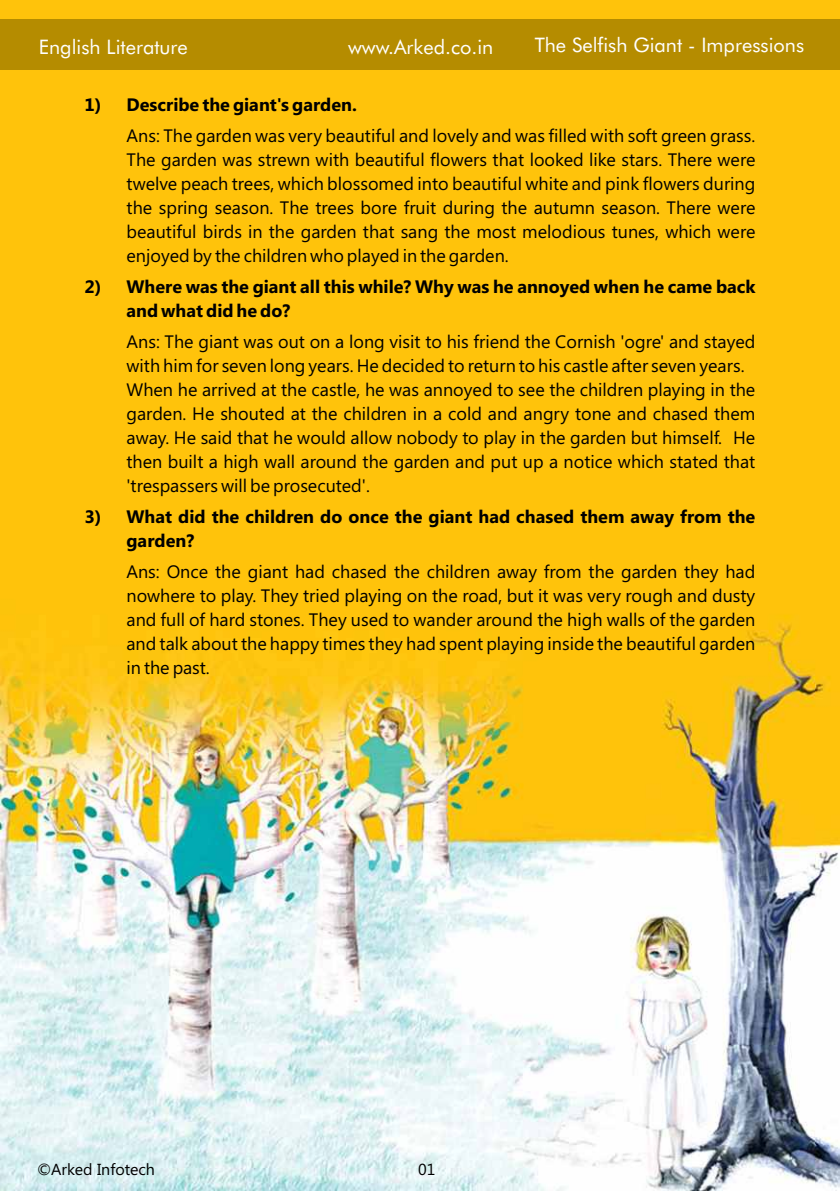
<style>
.page{position:relative;width:840px;height:1191px;background:#fff}
.page>*{position:absolute;margin:0;border:0;box-sizing:border-box;transform-origin:0 0}
.t1{font:20px "Futura BT";color:#fff}
.t2{font:18px/24px "Segoe UI";color:#000;text-align:justify}
.t3{font:700 18px/24px "Segoe UI";color:#000}
.t4{font:16px "Segoe UI";color:#000}
</style>
<div class="page">
<img style="left:0;top:0;width:839px;height:1190px">
<div style="left:0;top:20px;width:839px;height:50px;background:#b58c00"></div>
<p class="t1" style="left:39px;top:39px;width:151px">English Literature</p>
<p class="t1" style="left:348px;top:39px;width:147px">www.Arked.co.in</p>
<p class="t1" style="left:534px;top:37px;width:271px">The Selfish Giant - Impressions</p>
<p class="t3" style="left:84px;top:95px;width:274px">1) Describe the giant's garden.</p>
<p class="t2" style="left:126px;top:126px;width:630px">Ans: The garden was very beautiful and lovely and was filled with soft green grass.<br>The garden was strewn with beautiful flowers that looked like stars. There were twelve peach trees, which blossomed into beautiful white and pink flowers during the spring season. The trees bore fruit during the autumn season. There were beautiful birds in the garden that sang the most melodious tunes, which were enjoyed by the children who played in the garden.</p>
<p class="t3" style="left:126px;top:276px;width:630px;text-indent:-42px">2) Where was the giant all this while? Why was he annoyed when he came back and what did he do?</p>
<p class="t2" style="left:126px;top:332px;width:630px;text-align:left">Ans: The giant was out on a long visit to his friend the Cornish 'ogre' and stayed with him for seven long years. He decided to return to his castle after seven years.<br>When he arrived at the castle, he was annoyed to see the children playing in the garden. He shouted at the children in a cold and angry tone and chased them away. He said that he would allow nobody to play in the garden but himself. He then built a high wall around the garden and put up a notice which stated that 'trespassers will be prosecuted'.</p>
<p class="t3" style="left:126px;top:506px;width:630px;text-indent:-42px">3) What did the children do once the giant had chased them away from the garden?</p>
<p class="t2" style="left:126px;top:561px;width:630px">Ans: Once the giant had chased the children away from the garden they had nowhere to play. They tried playing on the road, but it was very rough and dusty and full of hard stones. They used to wander around the high walls of the garden and talk about the happy times they had spent playing inside the beautiful garden in the past.</p>
<p class="t4" style="left:37px;top:1163px;width:119px">©Arked Infotech</p>
<p class="t4" style="left:418px;top:1163px;width:19px">01</p>
</div>
